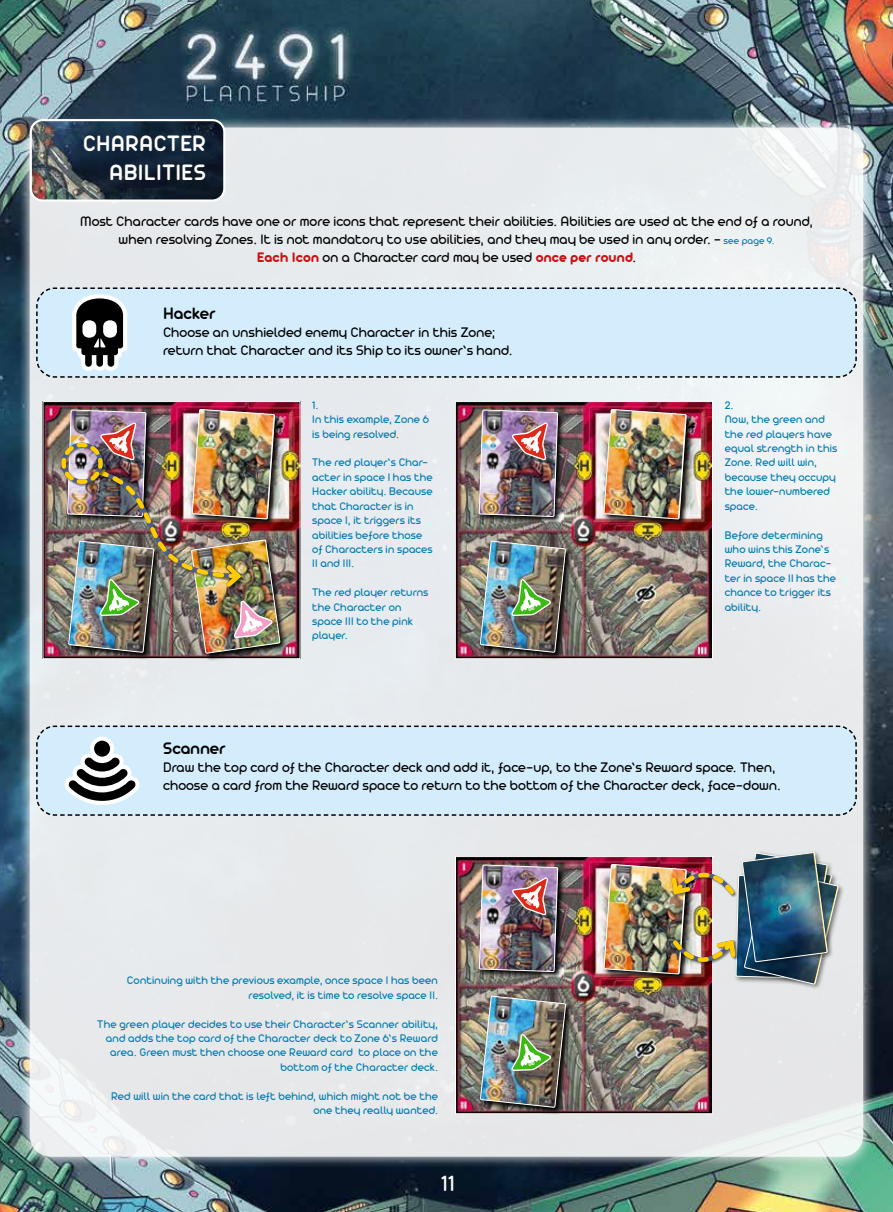
<style>
.page{position:relative;width:893px;height:1212px;background:#fff}
.page>*{position:absolute;margin:0;border:0;box-sizing:border-box;transform-origin:0 0}
.t1{font:600 24px/28.8px "Arista Pro";letter-spacing:.01em;color:#fff;text-align:right}
.t2{font:24px "Arista Pro";color:#fff}
.t3{font:600 18px "Arista Pro";color:#000}
.t4{font:15px/18px "Arista Pro";color:#000}
.t5{font:12px/14.4px "Arista Pro";letter-spacing:.01em;color:#007baf}
.s1{font-size:10.5px;color:#007baf}
.s2{font-weight:700;color:#cd1013}
</style>
<div class="page">
<img style="left:0;top:0;width:893px;height:1212px">
<img style="left:18px;top:116px;width:857px;height:1052px">
<div style="left:30px;top:128px;width:833px;height:1029px;background:#e7eaec;border-radius:21px"></div>
<svg style="left:36px;top:287px;width:821px;height:91px;background:#cbe0ed"></svg>
<div style="left:36px;top:725px;width:821px;height:91px;background:#d4edfc"></div>
<svg style="left:65px;top:737px;width:74px;height:68px;background:#9fa9ae"></svg>
<img style="left:45px;top:403px;width:253px;height:254px">
<img style="left:457px;top:858px;width:254px;height:254px">
<svg style="left:190px;top:653px;width:98px;height:7px"></svg>
<svg style="left:67px;top:653px;width:95px;height:6px"></svg>
<svg style="left:479px;top:653px;width:94px;height:6px"></svg>
<svg style="left:479px;top:994px;width:94px;height:120px"></svg>
<img style="left:479px;top:857px;width:87px;height:251px">
<img style="left:31px;top:120px;width:193px;height:79px">
<div style="left:30px;top:119px;width:195px;height:83px;border:2px solid #fff;border-radius:12px"></div>
<img style="left:59px;top:287px;width:775px;height:366px">
<div style="left:742px;top:867px;width:102px;height:124px;background:#000;opacity:.5"></div>
<img style="left:603px;top:851px;width:236px;height:162px">
<h1 class="t1" style="left:83px;top:130px;width:125px">CHARACTER<br>ABILITIES</h1>
<p class="t4" style="left:80px;top:213px;width:734px;text-align:center">Most Character cards have one or more icons that represent their abilities. Abilities are used at the end of a round, when resolving Zones. It is not mandatory to use abilities, and they may be used in any order. - <span class="s1">see page 9.<br></span><span class="s2">Each Icon</span> on a Character card may be used <span class="s2">once per round</span>.</p>
<h2 class="t3" style="left:163px;top:302px;width:54px">Hacker</h2>
<p class="t4" style="left:163px;top:324px;width:351px">Choose an unshielded enemy Character in this Zone; return that Character and its Ship to its owner’s hand.</p>
<p class="t5" style="left:312px;top:398px;width:118px">1.<br>In this example, Zone 6 is being resolved.</p>
<p class="t5" style="left:312px;top:456px;width:122px">The red player’s Char&shy;acter in space I has the<br>Hacker ability. Because that Character is in space I, it triggers its abilities before those of Characters in spaces<br>II and III.</p>
<p class="t5" style="left:312px;top:585px;width:118px">The red player returns the Character on space III to the pink player.</p>
<p class="t5" style="left:725px;top:398px;width:114px">2.<br>Now, the green and the red players have equal strength in this<br>Zone. Red will win, because they occupy the lower-numbered space.</p>
<p class="t5" style="left:725px;top:528px;width:113px">Before determining who wins this Zone’s<br>Reward, the Charac&shy;ter in space II has the chance to trigger its ability.</p>
<h2 class="t3" style="left:163px;top:737px;width:64px">Scanner</h2>
<p class="t4" style="left:163px;top:758px;width:619px">Draw the top card of the Character deck and add it, face-up, to the Zone’s Reward space. Then, choose a card from the Reward space to return to the bottom of the Character deck, face-down.</p>
<p class="t5" style="left:127px;top:974px;width:313px;text-align:right">Continuing with the previous example, once space I has been resolved, it is time to resolve space II.</p>
<p class="t5" style="left:97px;top:1017px;width:342px;text-align:right">The green player decides to use their Character’s Scanner ability, and adds the top card of the Character deck to Zone 6’s Reward area. Green must then choose one Reward card to place on the bottom of the Character deck.</p>
<p class="t5" style="left:111px;top:1089px;width:328px;text-align:right">Red will win the card that is left behind, which might not be the one they really wanted.</p>
<h1 class="t2" style="left:441px;top:1170px;width:15px">11</h1>
</div>
